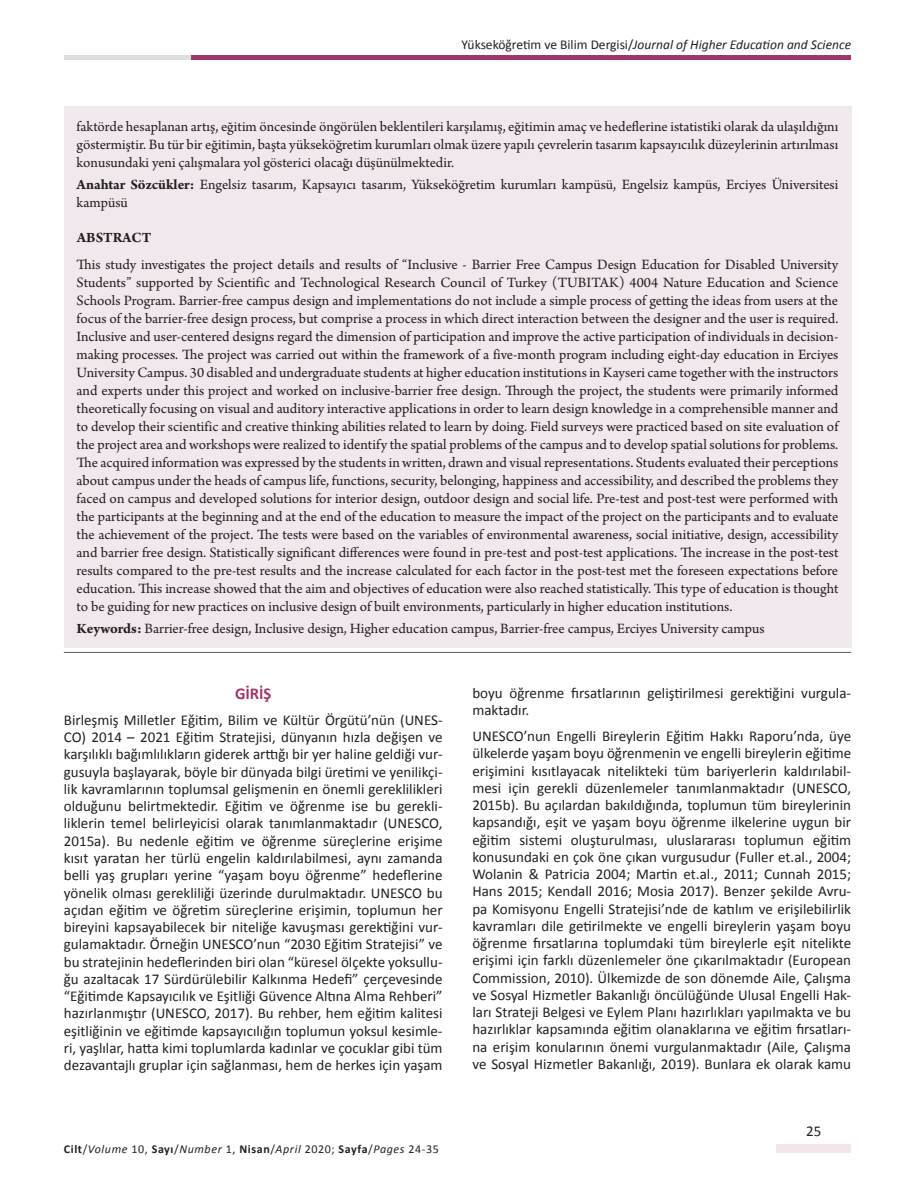
<style>
.page{position:relative;width:915px;height:1191px;background:#fff}
.page>*{position:absolute;margin:0;border:0;box-sizing:border-box;transform-origin:0 0}
.t1{font:700 16.5px "Calibri";color:#9f366c}
.t2{font:15px/18px "Arno Pro";color:#231f20;text-align:justify}
.t3{font:15px/17.2px "Calibri";color:#231f20;text-align:justify}
.t4{font:700 15px "Arno Pro";letter-spacing:.005em;color:#231f20}
.t5{font:italic 13.5px "Calibri";color:#231f20}
.t6{font:italic 12px "Calibri";letter-spacing:.05em;color:#231f20}
.s1{font-style:normal}
.s2{font-weight:700}
.s3{font-weight:700;font-style:normal}
</style>
<div class="page">
<div style="left:776px;top:1144px;width:74px;height:8px;background:#f3e5eb"></div>
<div style="left:64px;top:55px;width:132px;height:5px;background:#dcdddf"></div>
<div style="left:191px;top:55px;width:659px;height:5px;background:#9f366c"></div>
<div style="left:64px;top:106px;width:786px;height:541px;background:#f1e8ed"></div>
<hr style="left:64px;top:652px;width:786px;height:1px;background:#57585a">
<p class="t5" style="left:461px;top:36px;width:391px"><span class="s1">Yükseköğretim ve Bilim Dergisi/</span>Journal of Higher Education and Science</p>
<p class="t2" style="left:77px;top:118px;width:763px">faktörde hesaplanan artış, eğitim öncesinde öngörülen beklentileri karşılamış, eğitimin amaç ve hedeflerine istatistiki olarak da ulaşıldığını göstermiştir. Bu tür bir eğitimin, başta yükseköğretim kurumları olmak üzere yapılı çevrelerin tasarım kapsayıcılık düzeylerinin artırılması konusundaki yeni çalışmalara yol gösterici olacağı düşünülmektedir.</p>
<p class="t2" style="left:77px;top:176px;width:763px"><span class="s2">Anahtar Sözcükler:</span> Engelsiz tasarım, Kapsayıcı tasarım, Yükseköğretim kurumları kampüsü, Engelsiz kampüs, Erciyes Üniversitesi kampüsü</p>
<p class="t4" style="left:77px;top:229px;width:76px">ABSTRACT</p>
<p class="t2" style="left:77px;top:256px;width:763px">This study investigates the project details and results of “Inclusive - Barrier Free Campus Design Education for Disabled University Students” supported by Scientific and Technological Research Council of Turkey (TUBITAK) 4004 Nature Education and Science Schools Program. Barrier-free campus design and implementations do not include a simple process of getting the ideas from users at the focus of the barrier-free design process, but comprise a process in which direct interaction between the designer and the user is required.<br>Inclusive and user-centered designs regard the dimension of participation and improve the active participation of individuals in decision&shy;making processes. The project was carried out within the framework of a five-month program including eight-day education in Erciyes University Campus. 30 disabled and undergraduate students at higher education institutions in Kayseri came together with the instructors and experts under this project and worked on inclusive-barrier free design. Through the project, the students were primarily informed theoretically focusing on visual and auditory interactive applications in order to learn design knowledge in a comprehensible manner and to develop their scientific and creative thinking abilities related to learn by doing. Field surveys were practiced based on site evaluation of the project area and workshops were realized to identify the spatial problems of the campus and to develop spatial solutions for problems.<br>The acquired information was expressed by the students in written, drawn and visual representations. Students evaluated their perceptions about campus under the heads of campus life, functions, security, belonging, happiness and accessibility, and described the problems they faced on campus and developed solutions for interior design, outdoor design and social life. Pre-test and post-test were performed with the participants at the beginning and at the end of the education to measure the impact of the project on the participants and to evaluate the achievement of the project. The tests were based on the variables of environmental awareness, social initiative, design, accessibility and barrier free design. Statistically significant differences were found in pre-test and post-test applications. The increase in the post-test results compared to the pre-test results and the increase calculated for each factor in the post-test met the foreseen expectations before education. This increase showed that the aim and objectives of education were also reached statistically. This type of education is thought to be guiding for new practices on inclusive design of built environments, particularly in higher education institutions.</p>
<p class="t2" style="left:77px;top:620px;width:689px"><span class="s2">Keywords:</span> Barrier-free design, Inclusive design, Higher education campus, Barrier-free campus, Erciyes University campus</p>
<p class="t1" style="left:235px;top:683px;width:38px">GİRİŞ</p>
<p class="t3" style="left:64px;top:711px;width:380px">Birleşmiş Milletler Eğitim, Bilim ve Kültür Örgütü’nün (UNES-CO) 2014 – 2021 Eğitim Stratejisi, dünyanın hızla değişen ve karşılıklı bağımlılıkların giderek arttığı bir yer haline geldiği vur&shy;gusuyla başlayarak, böyle bir dünyada bilgi üretimi ve yenilikçi&shy;lik kavramlarının toplumsal gelişmenin en önemli gereklilikleri olduğunu belirtmektedir. Eğitim ve öğrenme ise bu gerekli&shy;liklerin temel belirleyicisi olarak tanımlanmaktadır (UNESCO, 2015a). Bu nedenle eğitim ve öğrenme süreçlerine erişime kısıt yaratan her türlü engelin kaldırılabilmesi, aynı zamanda belli yaş grupları yerine “yaşam boyu öğrenme” hedeflerine yönelik olması gerekliliği üzerinde durulmaktadır. UNESCO bu açıdan eğitim ve öğretim süreçlerine erişimin, toplumun her bireyini kapsayabilecek bir niteliğe kavuşması gerektiğini vur&shy;gulamaktadır. Örneğin UNESCO’nun “2030 Eğitim Stratejisi” ve bu stratejinin hedeflerinden biri olan “küresel ölçekte yoksullu&shy;ğu azaltacak 17 Sürdürülebilir Kalkınma Hedefi” çerçevesinde “Eğitimde Kapsayıcılık ve Eşitliği Güvence Altına Alma Rehberi” hazırlanmıştır (UNESCO, 2017). Bu rehber, hem eğitim kalitesi eşitliğinin ve eğitimde kapsayıcılığın toplumun yoksul kesimle&shy;ri, yaşlılar, hatta kimi toplumlarda kadınlar ve çocuklar gibi tüm dezavantajlı gruplar için sağlanması, hem de herkes için yaşam</p>
<p class="t6" style="left:64px;top:1140px;width:376px"><span class="s3">Cilt</span><span class="s1">/</span>Volume <span class="s1">10,</span> <span class="s3">Sayı</span><span class="s1">/</span>Number <span class="s1">1,</span> <span class="s3">Nisan</span><span class="s1">/</span>April <span class="s1">2020;</span> <span class="s3">Sayfa</span><span class="s1">/</span>Pages <span class="s1">24-35</span></p>
<p class="t3" style="left:472px;top:684px;width:380px">boyu öğrenme fırsatlarının geliştirilmesi gerektiğini vurgula&shy;maktadır.</p>
<p class="t3" style="left:472px;top:727px;width:380px">UNESCO’nun Engelli Bireylerin Eğitim Hakkı Raporu’nda, üye ülkelerde yaşam boyu öğrenmenin ve engelli bireylerin eğitime erişimini kısıtlayacak nitelikteki tüm bariyerlerin kaldırılabil&shy;mesi için gerekli düzenlemeler tanımlanmaktadır (UNESCO, 2015b). Bu açılardan bakıldığında, toplumun tüm bireylerinin kapsandığı, eşit ve yaşam boyu öğrenme ilkelerine uygun bir eğitim sistemi oluşturulması, uluslararası toplumun eğitim konusundaki en çok öne çıkan vurgusudur (Fuller et.al., 2004; Wolanin &amp; Patricia 2004; Martin et.al., 2011; Cunnah 2015; Hans 2015; Kendall 2016; Mosia 2017). Benzer şekilde Avru&shy;pa Komisyonu Engelli Stratejisi’nde de katılım ve erişilebilirlik kavramları dile getirilmekte ve engelli bireylerin yaşam boyu öğrenme fırsatlarına toplumdaki tüm bireylerle eşit nitelikte erişimi için farklı düzenlemeler öne çıkarılmaktadır (European Commission, 2010). Ülkemizde de son dönemde Aile, Çalışma ve Sosyal Hizmetler Bakanlığı öncülüğünde Ulusal Engelli Hak&shy;ları Strateji Belgesi ve Eylem Planı hazırlıkları yapılmakta ve bu hazırlıklar kapsamında eğitim olanaklarına ve eğitim fırsatları&shy;na erişim konularının önemi vurgulanmaktadır (Aile, Çalışma ve Sosyal Hizmetler Bakanlığı, 2019). Bunlara ek olarak kamu</p>
<p class="t3" style="left:806px;top:1122px;width:17px">25</p>
</div>
